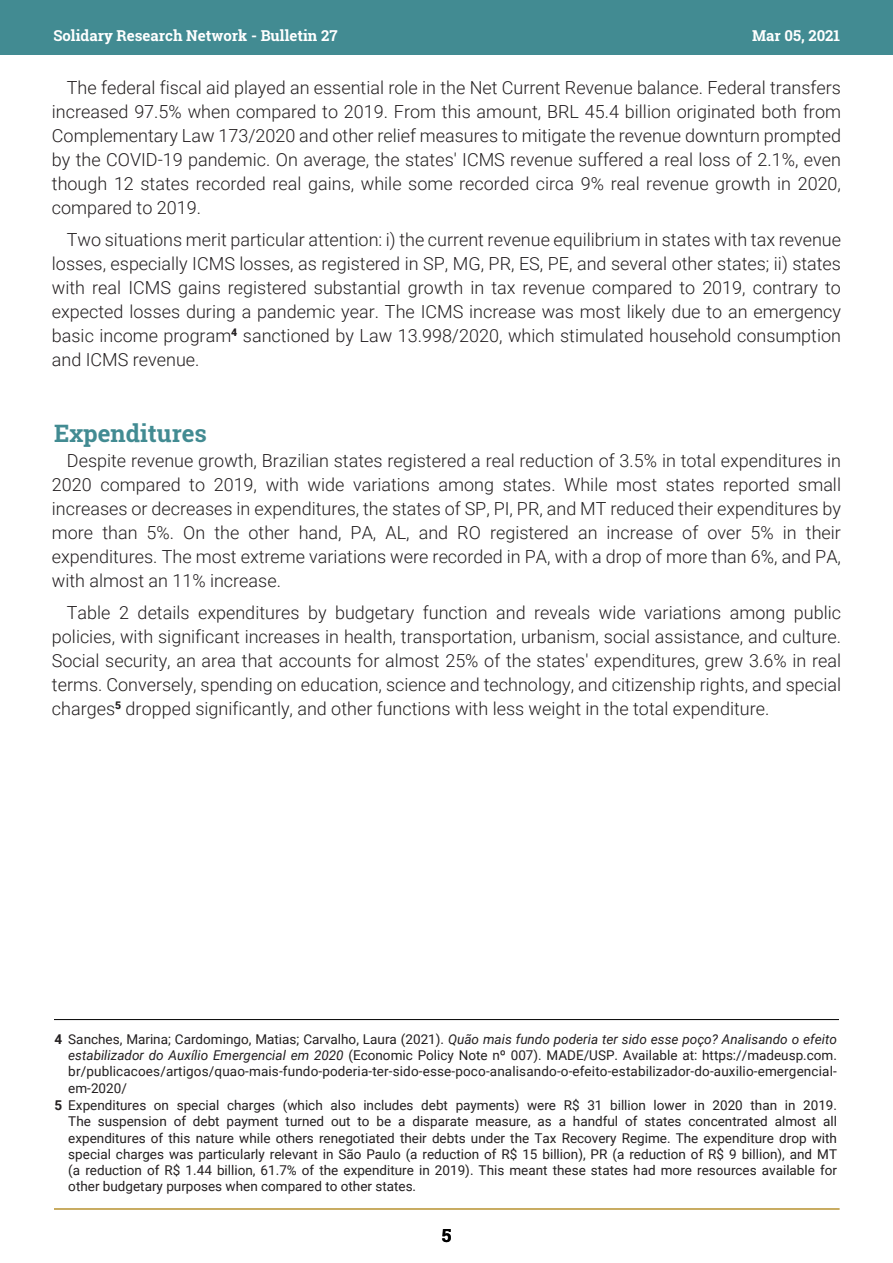
<style>
.page{position:relative;width:893px;height:1263px;background:#fff}
.page>*{position:absolute;margin:0;border:0;box-sizing:border-box;transform-origin:0 0}
.t1{font:700 24px "Roboto Slab";color:#428b92}
.t2{font:300 18px/24px "Roboto";color:#231f20;text-align:justify}
.t3{font:700 18px "Roboto Slab";color:#000}
.t4{font:700 15px "Roboto Slab";color:#fff}
.t5{font:13.5px/16.2px "Roboto";color:#231f20;text-align:justify}
.s1{font-weight:700}
.s2{font-style:italic}
</style>
<div class="page">
<div style="left:0;top:0;width:893px;height:54px;background:#428b92"></div>
<hr style="left:54px;top:1208px;width:785px;height:1px;background:#b89230">
<hr style="left:54px;top:1019px;width:785px;height:1px;background:#000">
<p class="t4" style="left:53px;top:25px;width:286px">Solidary Research Network - Bulletin 27</p>
<p class="t4" style="left:752px;top:25px;width:90px">Mar 05, 2021</p>
<p class="t2" style="left:52px;top:75px;width:791px;text-indent:15px">The federal fiscal aid played an essential role in the Net Current Revenue balance. Federal transfers increased 97.5% when compared to 2019. From this amount, BRL 45.4 billion originated both from Complementary Law 173/2020 and other relief measures to mitigate the revenue downturn prompted by the COVID-19 pandemic. On average, the states' ICMS revenue suffered a real loss of 2.1%, even though 12 states recorded real gains, while some recorded circa 9% real revenue growth in 2020, compared to 2019.</p>
<p class="t2" style="left:52px;top:227px;width:791px;text-indent:15px">Two situations merit particular attention: i) the current revenue equilibrium in states with tax revenue losses, especially ICMS losses, as registered in SP, MG, PR, ES, PE, and several other states; ii) states with real ICMS gains registered substantial growth in tax revenue compared to 2019, contrary to expected losses during a pandemic year. The ICMS increase was most likely due to an emergency basic income program<sup>4</sup> sanctioned by Law 13.998/2020, which stimulated household consumption and ICMS revenue.</p>
<h1 class="t1" style="left:54px;top:417px;width:154px">Expenditures</h1>
<p class="t2" style="left:52px;top:448px;width:791px;text-indent:15px">Despite revenue growth, Brazilian states registered a real reduction of 3.5% in total expenditures in 2020 compared to 2019, with wide variations among states. While most states reported small increases or decreases in expenditures, the states of SP, PI, PR, and MT reduced their expenditures by more than 5%. On the other hand, PA, AL, and RO registered an increase of over 5% in their expenditures. The most extreme variations were recorded in PA, with a drop of more than 6%, and PA, with almost an 11% increase.</p>
<p class="t2" style="left:52px;top:599px;width:791px;text-indent:15px">Table 2 details expenditures by budgetary function and reveals wide variations among public policies, with significant increases in health, transportation, urbanism, social assistance, and culture.<br>Social security, an area that accounts for almost 25% of the states' expenditures, grew 3.6% in real terms. Conversely, spending on education, science and technology, and citizenship rights, and special charges<sup>5</sup> dropped significantly, and other functions with less weight in the total expenditure.</p>
<p class="t5" style="left:55px;top:1030px;width:784px"><span class="s1">4</span> Sanches, Marina; Cardomingo, Matias; Carvalho, Laura (2021). <span class="s2">Quão mais fundo poderia ter sido esse poço? Analisando o efeito</span></p>
<p class="t5" style="left:68px;top:1047px;width:770px"><span class="s2">estabilizador do Auxílio Emergencial em 2020</span> (Economic Policy Note nº 007). MADE/USP. Available at: https://madeusp.com. br/publicacoes/artigos/quao-mais-fundo-poderia-ter-sido-esse-poco-analisando-o-efeito-estabilizador-do-auxilio-emergencial&shy;em-2020/</p>
<p class="t5" style="left:68px;top:1113px;width:770px">The suspension of debt payment turned out to be a disparate measure, as a handful of states concentrated almost all expenditures of this nature while others renegotiated their debts under the Tax Recovery Regime. The expenditure drop with special charges was particularly relevant in São Paulo (a reduction of R$ 15 billion), PR (a reduction of R$ 9 billion), and MT (a reduction of R$ 1.44 billion, 61.7% of the expenditure in 2019). This meant these states had more resources available for other budgetary purposes when compared to other states.</p>
<p class="t5" style="left:55px;top:1097px;width:784px"><span class="s1">5</span> Expenditures on special charges (which also includes debt payments) were R$ 31 billion lower in 2020 than in 2019.</p>
<p class="t3" style="left:442px;top:1222px;width:11px">5</p>
</div>
